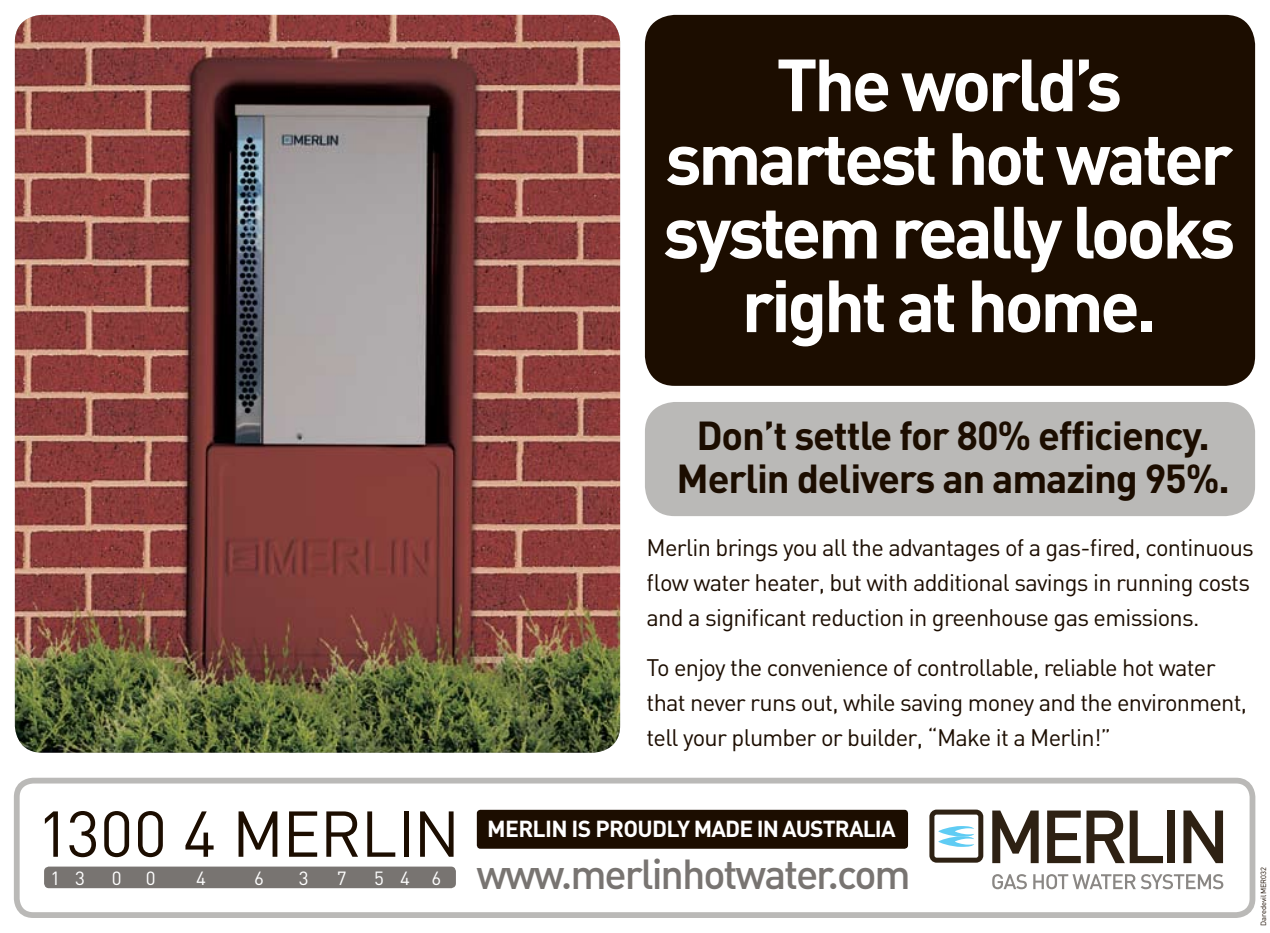
<style>
.page{position:relative;width:1270px;height:933px;background:#fff}
.page>*{position:absolute;margin:0;border:0;box-sizing:border-box;transform-origin:0 0}
.t1{font:700 72.45px/73.7px "DIN";letter-spacing:-.05em;color:#fff;text-align:center}
.t2{font:63.7px "DIN";letter-spacing:-.015em;color:#1c0d00}
.t3{font:41.3px "DIN Medium Alternate";letter-spacing:-.05em;color:#787471}
.t4{font:700 39.9px/43.6px "DIN";letter-spacing:-.03em;color:#1c0d00;text-align:center}
.t5{font:23.62px/35px "DIN";letter-spacing:-.03em;color:#1c0d00}
.t6{font:700 22.93px "DIN";letter-spacing:-.04em;color:#fff}
.t7{font:18.9px "DIN";color:#fff}
.t8{font:7.52px "DIN";color:#1c0d00}
.s1{font-family:"DIN";font-size:18.9px;color:#fff}
</style>
<div class="page">
<div style="left:645px;top:15px;width:610px;height:371px;background:#1c0d00;border-radius:30px"></div>
<div style="left:645px;top:402px;width:610px;height:114px;background:#bab9b7;border-radius:30px"></div>
<div style="left:14px;top:777px;width:1241px;height:141px;border:6px solid #bab9b7;border-radius:16px"></div>
<svg style="left:992px;top:874px;width:35px;height:15px"></svg>
<svg style="left:1033px;top:874px;width:190px;height:15px"></svg>
<svg style="left:929px;top:809px;width:54px;height:53px"></svg>
<svg style="left:992px;top:810px;width:47px;height:53px"></svg>
<svg style="left:1047px;top:810px;width:116px;height:53px"></svg>
<div style="left:1167px;top:810px;width:8px;height:53px;background:#2e2113"></div>
<svg style="left:1183px;top:810px;width:40px;height:53px"></svg>
<div style="left:44px;top:866px;width:412px;height:22px;background:#787471;border-radius:5px"></div>
<div style="left:477px;top:809px;width:431px;height:39px;background:#1c0d00;border-radius:4px"></div>
<img style="left:15px;top:15px;width:605px;height:737px">
<h1 class="t1" style="left:663px;top:45px;width:574px">The world’s smartest hot water system really looks right at home.</h1>
<h3 class="t4" style="left:676px;top:412px;width:555px">Don’t settle for 80% efficiency.<br>Merlin delivers an amazing 95%.</h3>
<p class="t5" style="left:647px;top:529px;width:609px">Merlin brings you all the advantages of a gas-fired, continuous flow water heater, but with additional savings in running costs and a significant reduction in greenhouse gas emissions.</p>
<p class="t5" style="left:647px;top:649px;width:602px">To enjoy the convenience of controllable, reliable hot water that never runs out, while saving money and the environment, tell your plumber or builder, “Make it a Merlin!”</p>
<h2 class="t2" style="left:37px;top:794px;width:425px">1300 4 MERLIN</h2>
<p class="t7" style="left:51px;top:866px;width:36px">1 3</p>
<p class="t7" style="left:112px;top:866px;width:11px">0</p>
<p class="t7" style="left:146px;top:866px;width:11px">0</p>
<p class="t7" style="left:196px;top:866px;width:11px">4</p>
<p class="t7" style="left:254px;top:866px;width:11px">6</p>
<p class="t7" style="left:299px;top:866px;width:11px">3</p>
<p class="t7" style="left:337px;top:866px;width:11px">7</p>
<p class="t6" style="left:487px;top:813px;width:410px">MERLIN IS PROUDLY MADE IN AUSTRALIA</p>
<h3 class="t3" style="left:374px;top:847px;width:538px"><span class="s1">5 4 6</span> www.merlinhotwater.com</h3>
<p class="t8" style="left:1259px;top:925px;width:60px;rotate:-90deg">DaredevilMER032</p>
</div>
